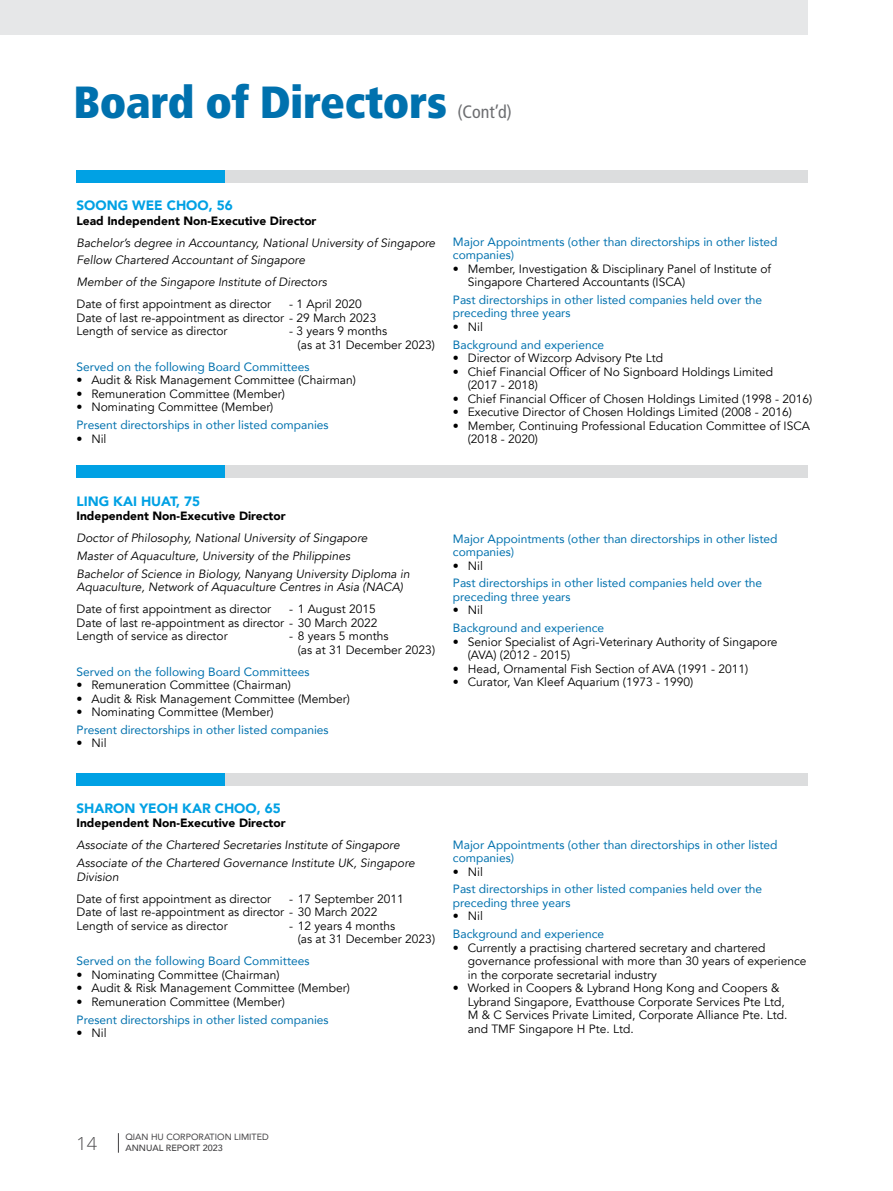
<style>
.page{position:relative;width:893px;height:1191px;background:#fff}
.page>*{position:absolute;margin:0;border:0;box-sizing:border-box;transform-origin:0 0}
.t1{font:900 condensed 45px "Frutiger";letter-spacing:-.01em;color:#0071ae}
.t2{font:condensed 18px "Frutiger";color:#6d6e71}
.t3{font:300 18px "Open Sans";color:#414042}
.t4{font:900 13.5px "Avenir";color:#00a1e4}
.t5{font:12px/13.5px "Avenir";color:#000}
.t6{font:12px/13.5px "Avenir";color:#0071ae}
.t7{font:italic 12px/17.7px "Avenir";color:#000}
.t8{font:900 12px "Avenir";color:#000}
.t9{font:9px "Avenir";color:#414042}
.t10{font:500 9px "Avenir";color:#414042}
</style>
<div class="page">
<div style="left:0;top:0;width:808px;height:34px;background:#e6e7e8"></div>
<svg style="left:118px;top:1133px;width:1px;height:19px"></svg>
<div style="left:77px;top:465px;width:731px;height:12px;background:#dcddde"></div>
<div style="left:77px;top:465px;width:148px;height:12px;background:#00a1e4"></div>
<div style="left:77px;top:170px;width:731px;height:13px;background:#dcddde"></div>
<div style="left:77px;top:170px;width:148px;height:13px;background:#00a1e4"></div>
<div style="left:77px;top:773px;width:731px;height:13px;background:#dcddde"></div>
<div style="left:77px;top:773px;width:148px;height:13px;background:#00a1e4"></div>
<h1 class="t1" style="left:74px;top:75px;width:375px">Board of Directors</h1>
<h2 class="t2" style="left:457px;top:101px;width:56px">(Cont’d)</h2>
<p class="t4" style="left:77px;top:194px;width:158px">SOONG WEE CHOO, 56</p>
<p class="t8" style="left:77px;top:210px;width:241px">Lead Independent Non-Executive Director</p>
<p class="t7" style="left:77px;top:234px;width:360px">Bachelor’s degree in Accountancy, National University of Singapore<br>Fellow Chartered Accountant of Singapore</p>
<p class="t7" style="left:77px;top:273px;width:252px">Member of the Singapore Institute of Directors</p>
<p class="t5" style="left:77px;top:298px;width:196px">Date of first appointment as director</p>
<p class="t5" style="left:77px;top:298px;width:301px;text-indent:213px">- 1 April 2020<br>Date of last re-appointment as director - 29 March 2023<br>Length of service as director</p>
<p class="t5" style="left:298px;top:325px;width:139px;text-indent:-8px">- 3 years 9 months<br>(as at 31 December 2023)</p>
<p class="t6" style="left:77px;top:359px;width:235px">Served on the following Board Committees</p>
<p class="t5" style="left:77px;top:374px;width:281px">• Audit &amp; Risk Management Committee (Chairman)</p>
<p class="t5" style="left:77px;top:387px;width:210px">• Remuneration Committee (Member)</p>
<p class="t5" style="left:77px;top:401px;width:198px">• Nominating Committee (Member)</p>
<p class="t6" style="left:77px;top:418px;width:254px">Present directorships in other listed companies</p>
<p class="t5" style="left:77px;top:432px;width:31px">• Nil</p>
<p class="t6" style="left:453px;top:234px;width:326px">Major Appointments (other than directorships in other listed companies)</p>
<p class="t5" style="left:468px;top:262px;width:305px;text-indent:-15px">• Member, Investigation &amp; Disciplinary Panel of Institute of<br>Singapore Chartered Accountants (ISCA)</p>
<p class="t6" style="left:453px;top:293px;width:311px">Past directorships in other listed companies held over the preceding three years</p>
<p class="t5" style="left:453px;top:320px;width:31px">• Nil</p>
<p class="t6" style="left:453px;top:337px;width:153px">Background and experience</p>
<p class="t5" style="left:453px;top:351px;width:212px">• Director of Wizcorp Advisory Pte Ltd</p>
<p class="t5" style="left:468px;top:365px;width:307px;text-indent:-15px">• Chief Financial Officer of No Signboard Holdings Limited (2017 - 2018)</p>
<p class="t5" style="left:453px;top:392px;width:361px">• Chief Financial Officer of Chosen Holdings Limited (1998 - 2016)</p>
<p class="t5" style="left:453px;top:405px;width:340px">• Executive Director of Chosen Holdings Limited (2008 - 2016)</p>
<p class="t5" style="left:468px;top:419px;width:344px;text-indent:-15px">• Member, Continuing Professional Education Committee of ISCA (2018 - 2020)</p>
<p class="t4" style="left:77px;top:489px;width:125px">LING KAI HUAT, 75</p>
<p class="t8" style="left:77px;top:505px;width:211px">Independent Non-Executive Director</p>
<p class="t7" style="left:77px;top:529px;width:335px">Doctor of Philosophy, National University of Singapore<br>Master of Aquaculture, University of the Philippines<br>Bachelor of Science in Biology, Nanyang University Diploma in</p>
<p class="t7" style="left:77px;top:578px;width:328px">Aquaculture, Network of Aquaculture Centres in Asia (NACA)</p>
<p class="t5" style="left:77px;top:602px;width:196px">Date of first appointment as director</p>
<p class="t5" style="left:77px;top:602px;width:302px;text-indent:213px">- 1 August 2015<br>Date of last re-appointment as director - 30 March 2022<br>Length of service as director</p>
<p class="t5" style="left:298px;top:629px;width:139px;text-indent:-9px">- 8 years 5 months<br>(as at 31 December 2023)</p>
<p class="t6" style="left:77px;top:664px;width:235px">Served on the following Board Committees</p>
<p class="t5" style="left:77px;top:678px;width:216px">• Remuneration Committee (Chairman)</p>
<p class="t5" style="left:77px;top:692px;width:275px">• Audit &amp; Risk Management Committee (Member)</p>
<p class="t5" style="left:77px;top:705px;width:198px">• Nominating Committee (Member)</p>
<p class="t6" style="left:77px;top:722px;width:254px">Present directorships in other listed companies</p>
<p class="t5" style="left:77px;top:736px;width:31px">• Nil</p>
<p class="t6" style="left:453px;top:531px;width:326px">Major Appointments (other than directorships in other listed companies)</p>
<p class="t5" style="left:453px;top:559px;width:31px">• Nil</p>
<p class="t6" style="left:453px;top:576px;width:311px">Past directorships in other listed companies held over the preceding three years</p>
<p class="t5" style="left:453px;top:603px;width:31px">• Nil</p>
<p class="t6" style="left:453px;top:621px;width:153px">Background and experience</p>
<p class="t5" style="left:468px;top:635px;width:311px;text-indent:-15px">• Senior Specialist of Agri-Veterinary Authority of Singapore (AVA) (2012 - 2015)</p>
<p class="t5" style="left:453px;top:662px;width:297px">• Head, Ornamental Fish Section of AVA (1991 - 2011)</p>
<p class="t5" style="left:453px;top:675px;width:242px">• Curator, Van Kleef Aquarium (1973 - 1990)</p>
<p class="t4" style="left:77px;top:797px;width:206px">SHARON YEOH KAR CHOO, 65</p>
<p class="t8" style="left:77px;top:812px;width:211px">Independent Non-Executive Director</p>
<p class="t7" style="left:77px;top:836px;width:340px">Associate of the Chartered Secretaries Institute of Singapore<br>Associate of the Chartered Governance Institute UK, Singapore</p>
<p class="t7" style="left:77px;top:868px;width:44px">Division</p>
<p class="t5" style="left:77px;top:892px;width:196px">Date of first appointment as director</p>
<p class="t5" style="left:77px;top:892px;width:329px;text-indent:213px">- 17 September 2011<br>Date of last re-appointment as director - 30 March 2022<br>Length of service as director</p>
<p class="t5" style="left:298px;top:919px;width:139px;text-indent:-9px">- 12 years 4 months<br>(as at 31 December 2023)</p>
<p class="t6" style="left:77px;top:954px;width:235px">Served on the following Board Committees</p>
<p class="t5" style="left:77px;top:968px;width:204px">• Nominating Committee (Chairman)</p>
<p class="t5" style="left:77px;top:981px;width:275px">• Audit &amp; Risk Management Committee (Member)</p>
<p class="t5" style="left:77px;top:995px;width:210px">• Remuneration Committee (Member)</p>
<p class="t6" style="left:77px;top:1012px;width:254px">Present directorships in other listed companies</p>
<p class="t5" style="left:77px;top:1026px;width:31px">• Nil</p>
<p class="t6" style="left:453px;top:837px;width:326px">Major Appointments (other than directorships in other listed companies)</p>
<p class="t5" style="left:453px;top:865px;width:31px">• Nil</p>
<p class="t6" style="left:453px;top:882px;width:311px">Past directorships in other listed companies held over the preceding three years</p>
<p class="t5" style="left:453px;top:909px;width:31px">• Nil</p>
<p class="t6" style="left:453px;top:926px;width:153px">Background and experience</p>
<p class="t5" style="left:468px;top:941px;width:340px;text-indent:-15px">• Currently a practising chartered secretary and chartered governance professional with more than 30 years of experience in the corporate secretarial industry</p>
<p class="t5" style="left:468px;top:981px;width:321px;text-indent:-15px">• Worked in Coopers &amp; Lybrand Hong Kong and Coopers &amp; Lybrand Singapore, Evatthouse Corporate Services Pte Ltd, M &amp; C Services Private Limited, Corporate Alliance Pte. Ltd. and TMF Singapore H Pte. Ltd.</p>
<h2 class="t3" style="left:77px;top:1130px;width:22px">14</h2>
<p class="t9" style="left:125px;top:1130px;width:145px">QIAN HU CORPORATION LIMITED</p>
<p class="t10" style="left:125px;top:1140px;width:99px">ANNUAL REPORT 2023</p>
</div>
